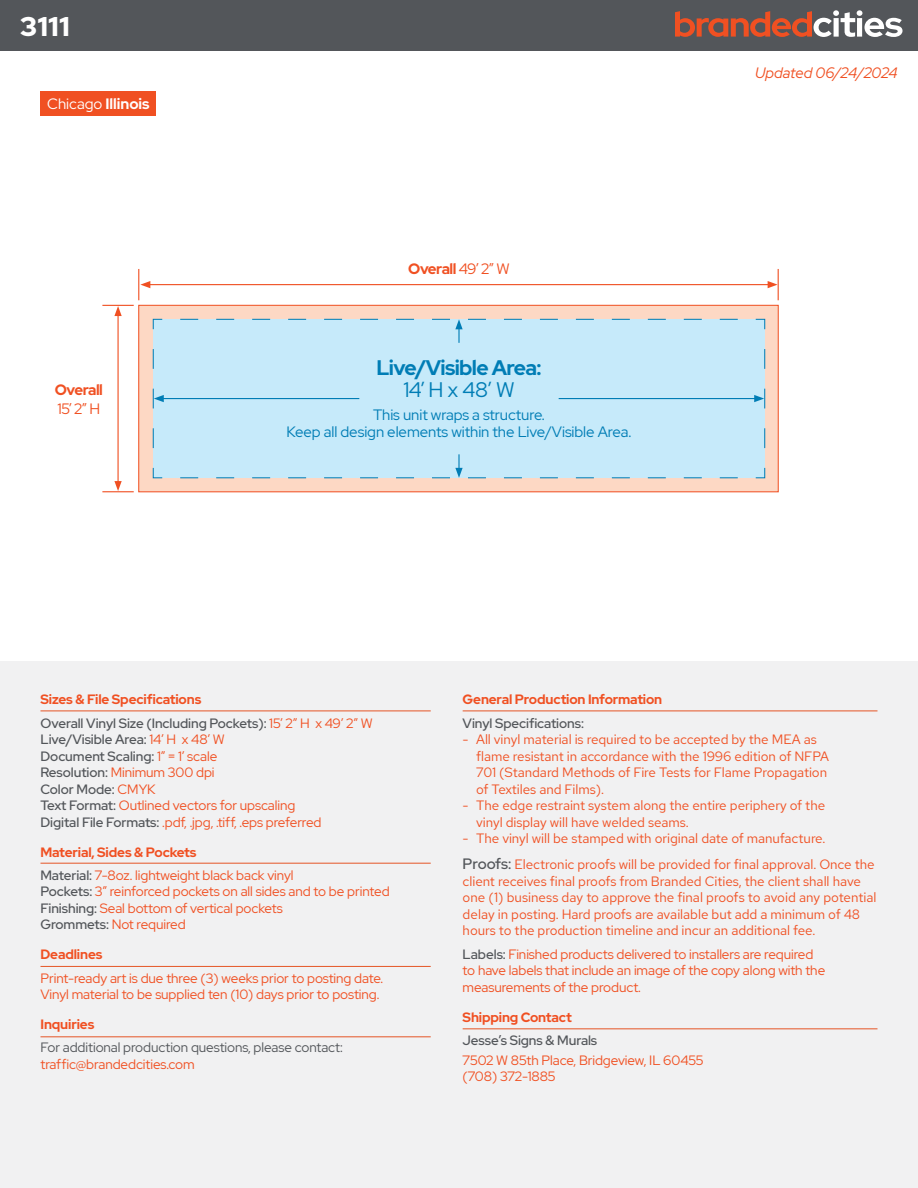
<style>
.page{position:relative;width:918px;height:1188px;background:#fff}
.page>*{position:absolute;margin:0;border:0;box-sizing:border-box;transform-origin:0 0}
.Header_SignName{font:900 27px "Red Hat Display";color:#fff}
.t1{font:700 21px "Red Hat Display";letter-spacing:-.03em;color:#007db5}
.t2{font:21px "Red Hat Display";color:#007db5}
.t3{font:15px "Red Hat Display";letter-spacing:-.005em;color:#007db5}
.t4{font:700 15px "Red Hat Display";letter-spacing:-.03em;color:#f05022}
.t5{font:italic 15px "Red Hat Display";color:#f05022}
.t6{font:700 15px "Red Hat Display";color:#fff}
.t7{font:15px "Red Hat Display";color:#f05022}
.t8{font:13.5px/16.5px "Red Hat Text";letter-spacing:-.005em;color:#f05022}
.t9{font:13.5px/16.5px "Red Hat Display";letter-spacing:-.005em;color:#f05022}
.t10{font:500 13.5px "Red Hat Display";letter-spacing:-.005em;color:#53565a}
.t11{font:700 13.5px "Red Hat Display";letter-spacing:-.01em;color:#f05022}
.t12{font:13.5px "Red Hat Display";letter-spacing:-.005em;color:#53565a}
.s1{font-weight:400}
.s2{font-weight:400;color:#f05022}
.s3{font-weight:500;color:#53565a}
.s4{font-family:"Red Hat Display";font-weight:500;font-size:15px;color:#53565a}
</style>
<div class="page">
<div style="left:0;top:0;width:918px;height:51px;background:#53565a"></div>
<svg style="left:675px;top:10px;width:228px;height:27px"></svg>
<div style="left:0;top:661px;width:918px;height:527px;background:#f1f1f2"></div>
<hr style="left:463px;top:711px;width:415px;height:1px;background:#e55525">
<hr style="left:463px;top:1029px;width:415px;height:1px;background:#e55525">
<div style="left:138px;top:305px;width:641px;height:187px;background:#fdd8c4;border:1px solid #f05022"></div>
<hr style="left:118px;top:314px;width:1px;height:169px;background:#f05022">
<svg style="left:114px;top:481px;width:8px;height:10px"></svg>
<svg style="left:114px;top:306px;width:8px;height:10px"></svg>
<hr style="left:102px;top:491px;width:32px;height:1px;background:#f05022">
<hr style="left:102px;top:305px;width:32px;height:1px;background:#f05022">
<hr style="left:148px;top:284px;width:622px;height:1px;background:#f05022">
<svg style="left:140px;top:281px;width:10px;height:7px"></svg>
<svg style="left:768px;top:281px;width:10px;height:7px"></svg>
<hr style="left:138px;top:269px;width:1px;height:31px;background:#f05022">
<hr style="left:778px;top:269px;width:1px;height:31px;background:#f05022">
<div style="left:152px;top:318px;width:614px;height:161px;background:#c6eafa"></div>
<div style="left:180px;top:319px;width:567px;height:24px;background:#c6eafa"></div>
<div style="left:171px;top:454px;width:567px;height:24px;background:#c6eafa"></div>
<hr style="left:161px;top:398px;width:198px;height:1px;background:#007db5">
<svg style="left:153px;top:339px;width:11px;height:109px"></svg>
<hr style="left:559px;top:398px;width:198px;height:1px;background:#007db5">
<svg style="left:754px;top:349px;width:11px;height:109px"></svg>
<hr style="left:40px;top:711px;width:391px;height:1px;background:#e55525">
<hr style="left:40px;top:863px;width:391px;height:1px;background:#e55525">
<hr style="left:40px;top:966px;width:391px;height:1px;background:#e55525">
<hr style="left:40px;top:1037px;width:391px;height:1px;background:#e55525">
<div style="left:40px;top:91px;width:116px;height:24px;background:#f05022"></div>
<p class="Header_SignName" style="left:20px;top:9px;width:51px">3111</p>
<p class="t6" style="left:47px;top:94px;width:104px"><span class="s1">Chicago</span> Illinois</p>
<p class="t4" style="left:55px;top:380px;width:50px">Overall</p>
<p class="t7" style="left:58px;top:399px;width:44px">15’ 2” H</p>
<p class="t4" style="left:408px;top:259px;width:103px">Overall <span class="s1">49’ 2” W</span></p>
<p class="t1" style="left:376px;top:354px;width:167px">Live/Visible Area:</p>
<p class="t2" style="left:403px;top:376px;width:113px">14’ H x 48’ W</p>
<p class="t3" style="left:373px;top:405px;width:173px">This unit wraps a structure.</p>
<p class="t3" style="left:287px;top:422px;width:346px">Keep all design elements within the Live/Visible Area.</p>
<p class="t5" style="left:755px;top:63px;width:144px">Updated 06/24/2024</p>
<p class="t11" style="left:40px;top:691px;width:162px">Sizes &amp; File Specifications</p>
<p class="t10" style="left:40px;top:714px;width:334px">Overall Vinyl Size (Including Pockets): <span class="s2">15’ 2” H x 49’ 2” W</span></p>
<p class="t10" style="left:40px;top:731px;width:186px">Live/Visible Area: <span class="s2">14’ H x 48’ W</span></p>
<p class="t10" style="left:40px;top:747px;width:178px">Document Scaling: <span class="s2">1” = 1’ scale</span></p>
<p class="t9" style="left:40px;top:764px;width:176px"><span class="s3">Resolution:</span> Minimum 300 dpi</p>
<p class="t10" style="left:40px;top:780px;width:117px">Color Mode: <span class="s2">CMYK</span></p>
<p class="t9" style="left:40px;top:797px;width:256px"><span class="s3">Text Format:</span> Outlined vectors for upscaling</p>
<p class="t9" style="left:40px;top:813px;width:283px"><span class="s3">Digital File Formats:</span> .pdf, .jpg, .tiff, .eps preferred</p>
<p class="t11" style="left:40px;top:843px;width:158px">Material, Sides &amp; Pockets</p>
<p class="t9" style="left:40px;top:867px;width:255px"><span class="s3">Material:</span> 7-8oz. lightweight black back vinyl</p>
<p class="t9" style="left:40px;top:883px;width:351px"><span class="s3">Pockets:</span> 3” reinforced pockets on all sides and to be printed</p>
<p class="t9" style="left:40px;top:900px;width:244px"><span class="s3">Finishing:</span> Seal bottom of vertical pockets</p>
<p class="t9" style="left:40px;top:916px;width:147px"><span class="s3">Grommets:</span> Not required</p>
<p class="t11" style="left:40px;top:946px;width:63px">Deadlines</p>
<p class="t9" style="left:40px;top:969px;width:344px">Print-ready art is due three (3) weeks prior to posting date.</p>
<p class="t9" style="left:40px;top:986px;width:340px">Vinyl material to be supplied ten (10) days prior to posting.</p>
<p class="t11" style="left:40px;top:1016px;width:55px">Inquiries</p>
<p class="t12" style="left:40px;top:1039px;width:304px">For additional production questions, please contact:</p>
<p class="t9" style="left:40px;top:1056px;width:156px">traffic@brandedcities.com</p>
<p class="t11" style="left:463px;top:691px;width:201px">General Production Information</p>
<p class="t10" style="left:463px;top:714px;width:123px">Vinyl Specifications:</p>
<p class="t8" style="left:476px;top:731px;width:354px;text-indent:-14px">- All vinyl material is required to be accepted by the MEA as flame resistant in accordance with the 1996 edition of NFPA 701 (Standard Methods of Fire Tests for Flame Propagation of Textiles and Films).</p>
<p class="t8" style="left:476px;top:797px;width:351px;text-indent:-14px">- The edge restraint system along the entire periphery of the vinyl display will have welded seams.</p>
<p class="t8" style="left:463px;top:825px;width:414px;line-height:26.2px">- The vinyl will be stamped with original date of manufacture.<br><span class="s4">Proofs:</span> Electronic proofs will be provided for final approval. Once the</p>
<p class="t8" style="left:463px;top:873px;width:415px">client receives final proofs from Branded Cities, the client shall have one (1) business day to approve the final proofs to avoid any potential delay in posting. Hard proofs are available but add a minimum of 48 hours to the production timeline and incur an additional fee.</p>
<p class="t9" style="left:463px;top:945px;width:364px"><span class="s3">Labels:</span> Finished products delivered to installers are required to have labels that include an image of the copy along with the measurements of the product.</p>
<p class="t11" style="left:463px;top:1008px;width:111px">Shipping Contact</p>
<p class="t10" style="left:463px;top:1031px;width:136px">Jesse’s Signs &amp; Murals</p>
<p class="t9" style="left:463px;top:1052px;width:242px">7502 W 85th Place, Bridgeview, IL 60455 (708) 372-1885</p>
</div>
